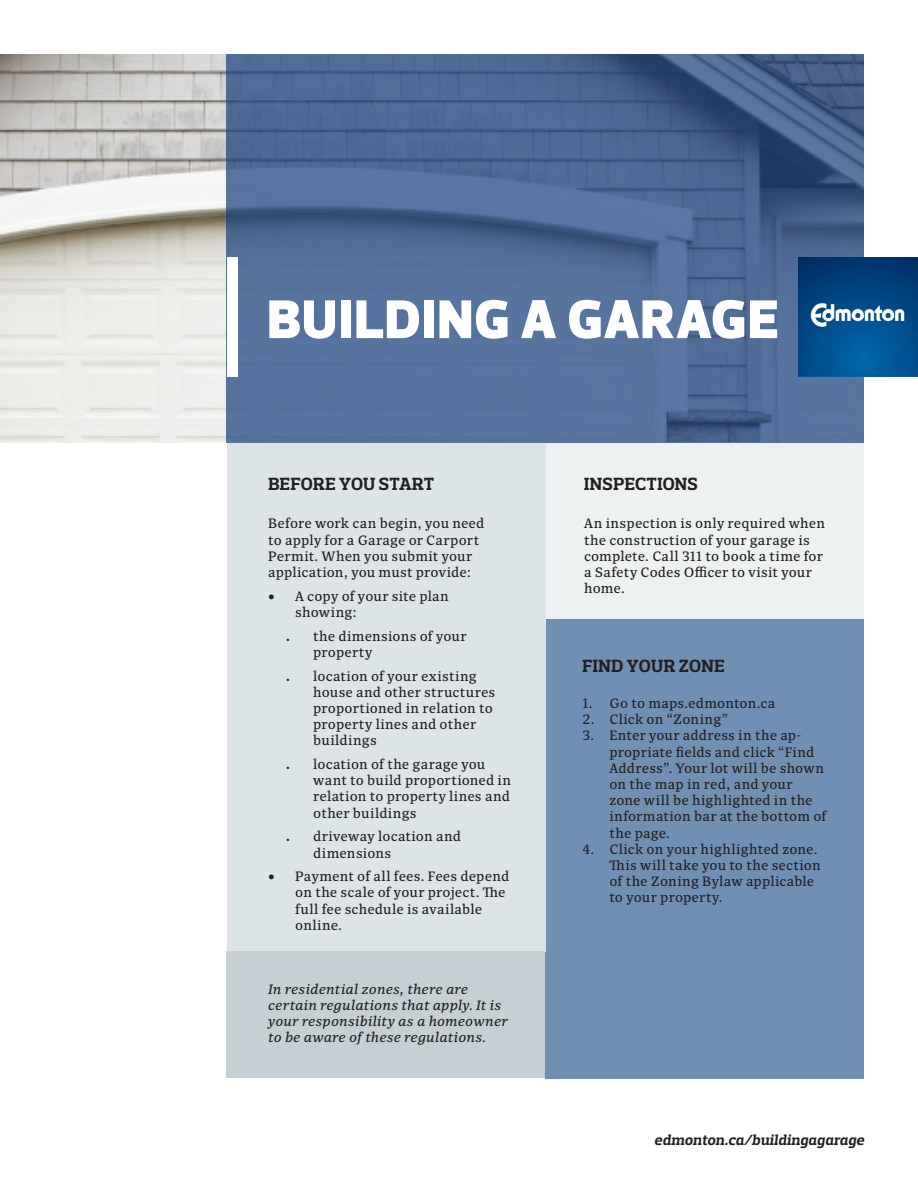
<style>
.page{position:relative;width:918px;height:1188px;background:#fff}
.page>*{position:absolute;margin:0;border:0;box-sizing:border-box;transform-origin:0 0}
.Title_Block{font:900 55.5px "Prelo";letter-spacing:.015em;color:#fff}
.Section_Heading{font:700 18px "Prelo Slab";letter-spacing:.015em;color:#231f20}
.Section_Heading-2{font:italic 700 15px "Prelo Slab";letter-spacing:.015em;color:#231f20}
.Body{font:13.5px/16.2px "Quercus 10";letter-spacing:.015em;color:#231f20}
.Body-2{font:italic 13.5px/16.2px "Quercus 10";letter-spacing:.015em;color:#231f20}
.t1{font:700 13.5px "Myriad Pro";color:#231f20}
</style>
<div class="page">
<img style="left:0;top:54px;width:227px;height:389px">
<div style="left:545px;top:619px;width:319px;height:459px;background:#6f90b3"></div>
<div style="left:545px;top:443px;width:319px;height:176px;background:#edf1f2"></div>
<div style="left:227px;top:443px;width:318px;height:509px;background:#dde4e8"></div>
<svg style="left:227px;top:54px;width:637px;height:389px;fill:#516f9a"></svg>
<img style="left:798px;top:257px;width:120px;height:120px">
<div style="left:227px;top:258px;width:11px;height:119px;background:#fff"></div>
<div style="left:227px;top:952px;width:318px;height:126px;background:#c6cfd4"></div>
<p class="Title_Block" style="left:267px;top:285px;width:513px">BUILDING A GARAGE</p>
<p class="Section_Heading" style="left:268px;top:473px;width:168px">BEFORE YOU START</p>
<p class="Body" style="left:268px;top:516px;width:218px">Before work can begin, you need to apply for a Garage or Carport<br>Permit. When you submit your application, you must provide:</p>
<p class="Body" style="left:295px;top:588px;width:155px;text-indent:-27px">• A copy of your site plan showing:</p>
<p class="t1" style="left:286px;top:627px;width:5px">.</p>
<p class="Body" style="left:313px;top:628px;width:155px">the dimensions of your property</p>
<p class="t1" style="left:286px;top:667px;width:5px">.</p>
<p class="Body" style="left:313px;top:668px;width:184px">location of your existing house and other structures proportioned in relation to property lines and other buildings</p>
<p class="t1" style="left:286px;top:756px;width:5px">.</p>
<p class="Body" style="left:313px;top:757px;width:199px">location of the garage you want to build proportioned in relation to property lines and other buildings</p>
<p class="t1" style="left:286px;top:828px;width:5px">.</p>
<p class="Body" style="left:313px;top:829px;width:149px">driveway location and dimensions</p>
<p class="Body" style="left:295px;top:869px;width:216px;text-indent:-27px">• Payment of all fees. Fees depend on the scale of your project. The full fee schedule is available online.</p>
<p class="Body-2" style="left:268px;top:981px;width:241px">In residential zones, there are certain regulations that apply. It is your responsibility as a homeowner to be aware of these regulations.</p>
<p class="Section_Heading" style="left:584px;top:473px;width:115px">INSPECTIONS</p>
<p class="Body" style="left:584px;top:516px;width:242px">An inspection is only required when the construction of your garage is complete. Call 311 to book a time for a Safety Codes Officer to visit your home.</p>
<p class="Section_Heading" style="left:583px;top:655px;width:144px">FIND YOUR ZONE</p>
<p class="Body" style="left:582px;top:695px;width:194px">1. Go to maps.edmonton.ca</p>
<p class="Body" style="left:582px;top:712px;width:147px">2. Click on “Zoning”</p>
<p class="Body" style="left:609px;top:728px;width:218px;text-indent:-27px">3. Enter your address in the ap&shy;propriate fields and click “Find<br>Address”. Your lot will be shown on the map in red, and your zone will be highlighted in the information bar at the bottom of the page.</p>
<p class="Body" style="left:609px;top:841px;width:213px;text-indent:-27px">4. Click on your highlighted zone.<br>This will take you to the section of the Zoning Bylaw applicable to your property.</p>
<p class="Section_Heading-2" style="left:654px;top:1131px;width:211px">edmonton.ca/buildingagarage</p>
</div>
